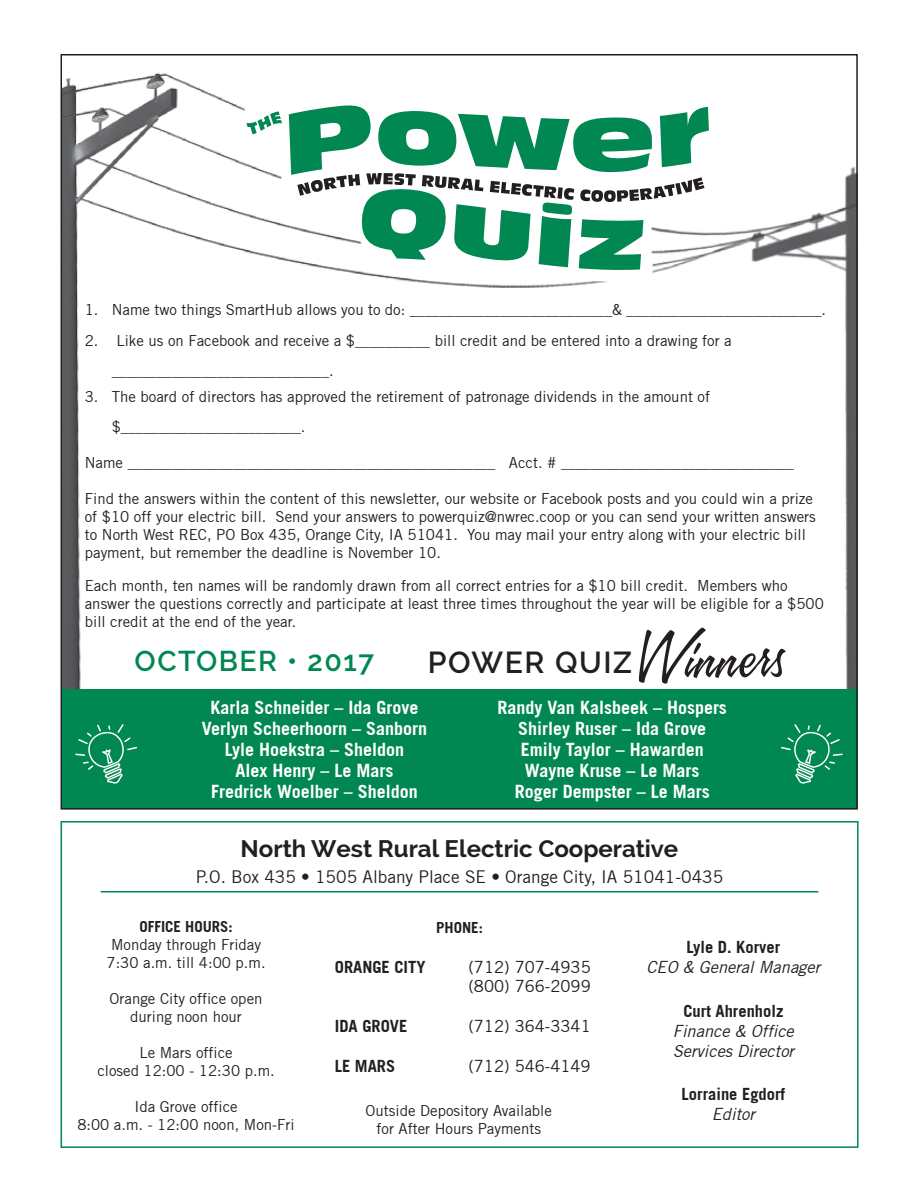
<style>
.page{position:relative;width:918px;height:1188px;background:#fff}
.page>*{position:absolute;margin:0;border:0;box-sizing:border-box;transform-origin:0 0}
.t1{font:600 30.15px "Raleway";letter-spacing:.05em;color:#231f20}
.t2{font:600 28.5px "Raleway";letter-spacing:.05em;color:#008752}
.t3{font:700 24px "Raleway";color:#231f20}
.t4{font:700 18px "Trade Gothic";color:#fff}
.t5{font:17.25px "Trade Gothic";color:#231f20}
.t6{font:700 16.5px "Trade Gothic";color:#231f20}
.t7{font:italic 16.5px/19.8px "Trade Gothic";color:#231f20}
.t8{font:16.5px/19.8px "Trade Gothic";color:#231f20}
.t9{font:15px/18px "Trade Gothic";color:#231f20;text-align:center}
.t10{font:700 15px "Trade Gothic";color:#231f20}
</style>
<div class="page">
<div style="left:61px;top:821px;width:798px;height:327px;background:#fff;border:2px solid #008752"></div>
<img style="left:64px;top:72px;width:791px;height:617px">
<div style="left:62px;top:689px;width:795px;height:120px;background:#008752"></div>
<hr style="left:101px;top:891px;width:717px;height:2px;background:#008752">
<svg style="left:289px;top:104px;width:420px;height:166px"></svg>
<svg style="left:246px;top:112px;width:36px;height:22px"></svg>
<svg style="left:639px;top:627px;width:147px;height:57px"></svg>
<svg style="left:781px;top:724px;width:62px;height:60px"></svg>
<svg style="left:75px;top:724px;width:62px;height:60px"></svg>
<p class="t9" style="left:85px;top:300px;width:743px">1. Name two things SmartHub allows you to do: ___________________________&amp; __________________________.</p>
<p class="t9" style="left:112px;top:326px;width:621px;line-height:30px;text-align:left;text-indent:-27px">2. Like us on Facebook and receive a $__________ bill credit and be entered into a drawing for a _____________________________.</p>
<p class="t9" style="left:112px;top:381px;width:600px;line-height:30px;text-align:left;text-indent:-27px">3. The board of directors has approved the retirement of patronage dividends in the amount of $________________________.</p>
<p class="t9" style="left:85px;top:453px;width:710px">Name _________________________________________________ Acct. # _______________________________</p>
<p class="t9" style="left:85px;top:489px;width:733px;text-align:left">Find the answers within the content of this newsletter, our website or Facebook posts and you could win a prize of $10 off your electric bill. Send your answers to powerquiz@nwrec.coop or you can send your written answers to North West REC, PO Box 435, Orange City, IA 51041. You may mail your entry along with your electric bill payment, but remember the deadline is November 10.</p>
<p class="t9" style="left:85px;top:576px;width:741px;text-align:left">Each month, ten names will be randomly drawn from all correct entries for a $10 bill credit. Members who answer the questions correctly and participate at least three times throughout the year will be eligible for a $500 bill credit at the end of the year.</p>
<h2 class="t2" style="left:135px;top:644px;width:241px">OCTOBER • 2017</h2>
<h1 class="t1" style="left:428px;top:645px;width:206px">POWER QUIZ</h1>
<p class="t4" style="left:210px;top:697px;width:210px">Karla Schneider – Ida Grove</p>
<p class="t4" style="left:498px;top:697px;width:231px">Randy Van Kalsbeek – Hospers</p>
<p class="t4" style="left:202px;top:718px;width:227px">Verlyn Scheerhoorn – Sanborn</p>
<p class="t4" style="left:518px;top:718px;width:190px">Shirley Ruser – Ida Grove</p>
<p class="t4" style="left:225px;top:739px;width:181px">Lyle Hoekstra – Sheldon</p>
<p class="t4" style="left:521px;top:739px;width:185px">Emily Taylor – Hawarden</p>
<p class="t4" style="left:235px;top:760px;width:159px">Alex Henry – Le Mars</p>
<p class="t4" style="left:525px;top:760px;width:176px">Wayne Kruse – Le Mars</p>
<p class="t4" style="left:211px;top:781px;width:208px">Fredrick Woelber – Sheldon</p>
<p class="t4" style="left:515px;top:781px;width:196px">Roger Dempster – Le Mars</p>
<h3 class="t3" style="left:241px;top:834px;width:439px">North West Rural Electric Cooperative</h3>
<p class="t5" style="left:196px;top:867px;width:529px">P.O. Box 435 • 1505 Albany Place SE • Orange City, IA 51041-0435</p>
<p class="t10" style="left:139px;top:917px;width:95px">OFFICE HOURS:</p>
<p class="t9" style="left:107px;top:935px;width:161px">Monday through Friday<br>7:30 a.m. till 4:00 p.m.</p>
<p class="t9" style="left:110px;top:989px;width:154px">Orange City office open during noon hour</p>
<p class="t9" style="left:97px;top:1043px;width:179px">Le Mars office<br>closed 12:00 - 12:30 p.m.</p>
<p class="t9" style="left:77px;top:1097px;width:219px">Ida Grove office<br>8:00 a.m. - 12:00 noon, Mon-Fri</p>
<p class="t10" style="left:436px;top:918px;width:48px">PHONE:</p>
<p class="t6" style="left:687px;top:937px;width:95px">Lyle D. Korver</p>
<p class="t7" style="left:647px;top:957px;width:175px">CEO &amp; General Manager</p>
<p class="t6" style="left:683px;top:1001px;width:101px">Curt Ahrenholz</p>
<p class="t7" style="left:673px;top:1021px;width:123px">Finance &amp; Office<br>Services Director</p>
<p class="t6" style="left:682px;top:1084px;width:105px">Lorraine Egdorf</p>
<p class="t7" style="left:712px;top:1104px;width:45px">Editor</p>
<p class="t6" style="left:335px;top:957px;width:92px">ORANGE CITY</p>
<p class="t8" style="left:468px;top:957px;width:124px">(712) 707-4935 (800) 766-2099</p>
<p class="t6" style="left:335px;top:1016px;width:74px">IDA GROVE</p>
<p class="t8" style="left:468px;top:1016px;width:124px">(712) 364-3341</p>
<p class="t6" style="left:335px;top:1056px;width:62px">LE MARS</p>
<p class="t8" style="left:468px;top:1056px;width:124px">(712) 546-4149</p>
<p class="t9" style="left:366px;top:1101px;width:188px">Outside Depository Available for After Hours Payments</p>
</div>
